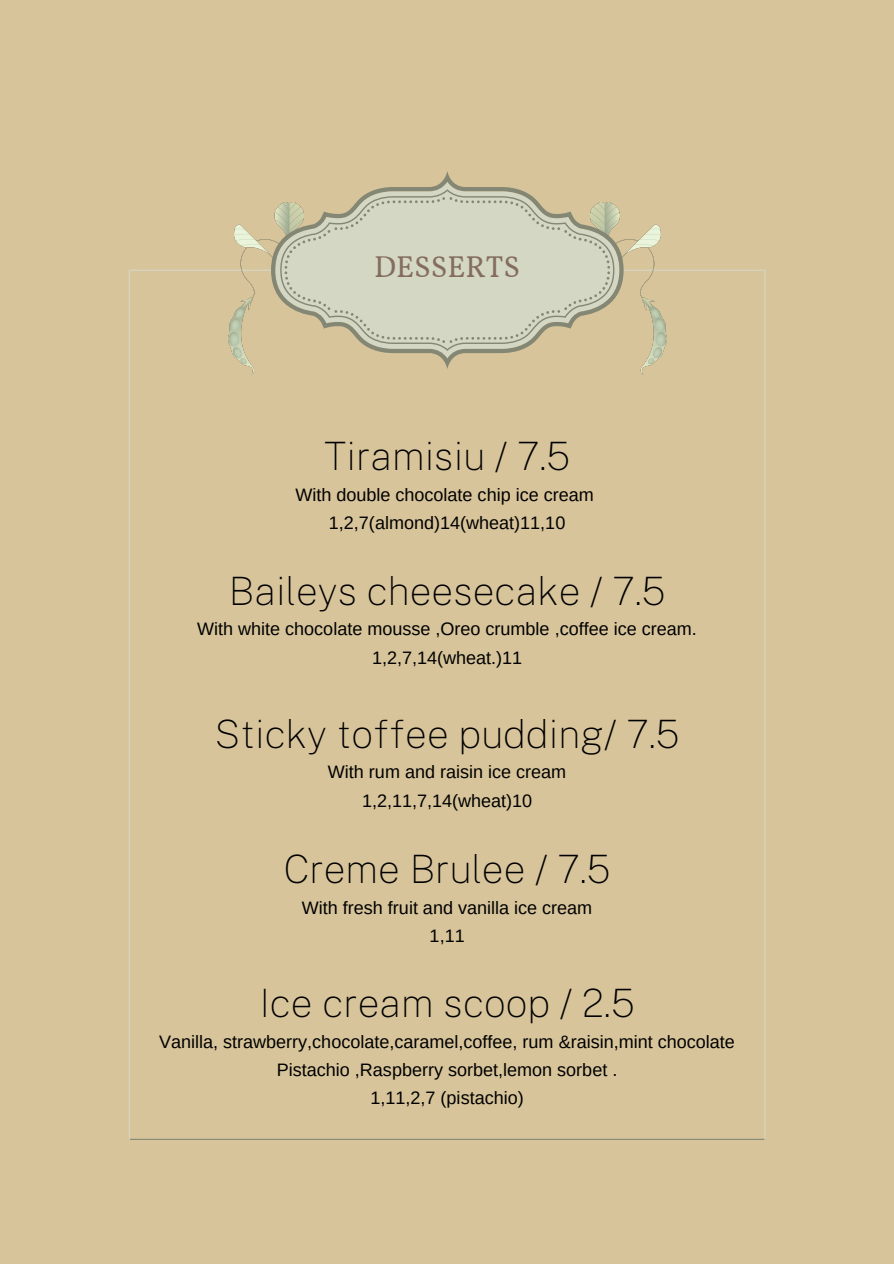
<style>
.page{position:relative;width:894px;height:1264px;background:#fff}
.page>*{position:absolute;margin:0;border:0;box-sizing:border-box;transform-origin:0 0}
.t1{font:100 39px "Public Sans";color:#000}
.t2{font:30px "Vollkorn";color:#846d5f}
.t3{font:18px "Arimo";color:#000}
</style>
<div class="page">
<div style="left:0;top:0;width:893px;height:1263px;background:#d7c49a"></div>
<hr style="left:129px;top:270px;width:636px;height:1px;background:#d4d7c4">
<img style="left:623px;top:224px;width:43px;height:150px">
<img style="left:228px;top:224px;width:43px;height:150px">
<svg style="left:271px;top:171px;width:352px;height:198px"></svg>
<svg style="left:280px;top:189px;width:334px;height:162px"></svg>
<svg style="left:284px;top:197px;width:326px;height:146px;background:#ceceb8"></svg>
<hr style="left:129px;top:1138px;width:636px;height:1px;background:#848774">
<hr style="left:129px;top:270px;width:1px;height:869px;background:#d4d7c4">
<hr style="left:764px;top:270px;width:1px;height:869px;background:#d4d7c4">
<p class="t2" style="left:374px;top:249px;width:147px">DESSERTS</p>
<p class="t1" style="left:324px;top:433px;width:247px">Tiramisiu / 7.5</p>
<p class="t3" style="left:295px;top:484px;width:300px">With double chocolate chip ice cream</p>
<p class="t3" style="left:329px;top:512px;width:238px">1,2,7(almond)14(wheat)11,10</p>
<p class="t1" style="left:229px;top:568px;width:438px">Baileys cheesecake / 7.5</p>
<p class="t3" style="left:197px;top:619px;width:501px">With white chocolate mousse ,Oreo crumble ,coffee ice cream.</p>
<p class="t3" style="left:372px;top:647px;width:152px">1,2,7,14(wheat.)11</p>
<p class="t1" style="left:215px;top:711px;width:466px">Sticky toffee pudding/ 7.5</p>
<p class="t3" style="left:328px;top:762px;width:240px">With rum and raisin ice cream</p>
<p class="t3" style="left:362px;top:790px;width:172px">1,2,11,7,14(wheat)10</p>
<p class="t1" style="left:284px;top:846px;width:328px">Creme Brulee / 7.5</p>
<p class="t3" style="left:302px;top:897px;width:292px">With fresh fruit and vanilla ice cream</p>
<p class="t3" style="left:429px;top:925px;width:37px">1,11</p>
<p class="t1" style="left:259px;top:980px;width:376px">Ice cream scoop / 2.5</p>
<p class="t3" style="left:159px;top:1031px;width:577px">Vanilla, strawberry,chocolate,caramel,coffee, rum &amp;raisin,mint chocolate</p>
<p class="t3" style="left:277px;top:1059px;width:342px">Pistachio ,Raspberry sorbet,lemon sorbet .</p>
<p class="t3" style="left:370px;top:1087px;width:155px">1,11,2,7 (pistachio)</p>
</div>
